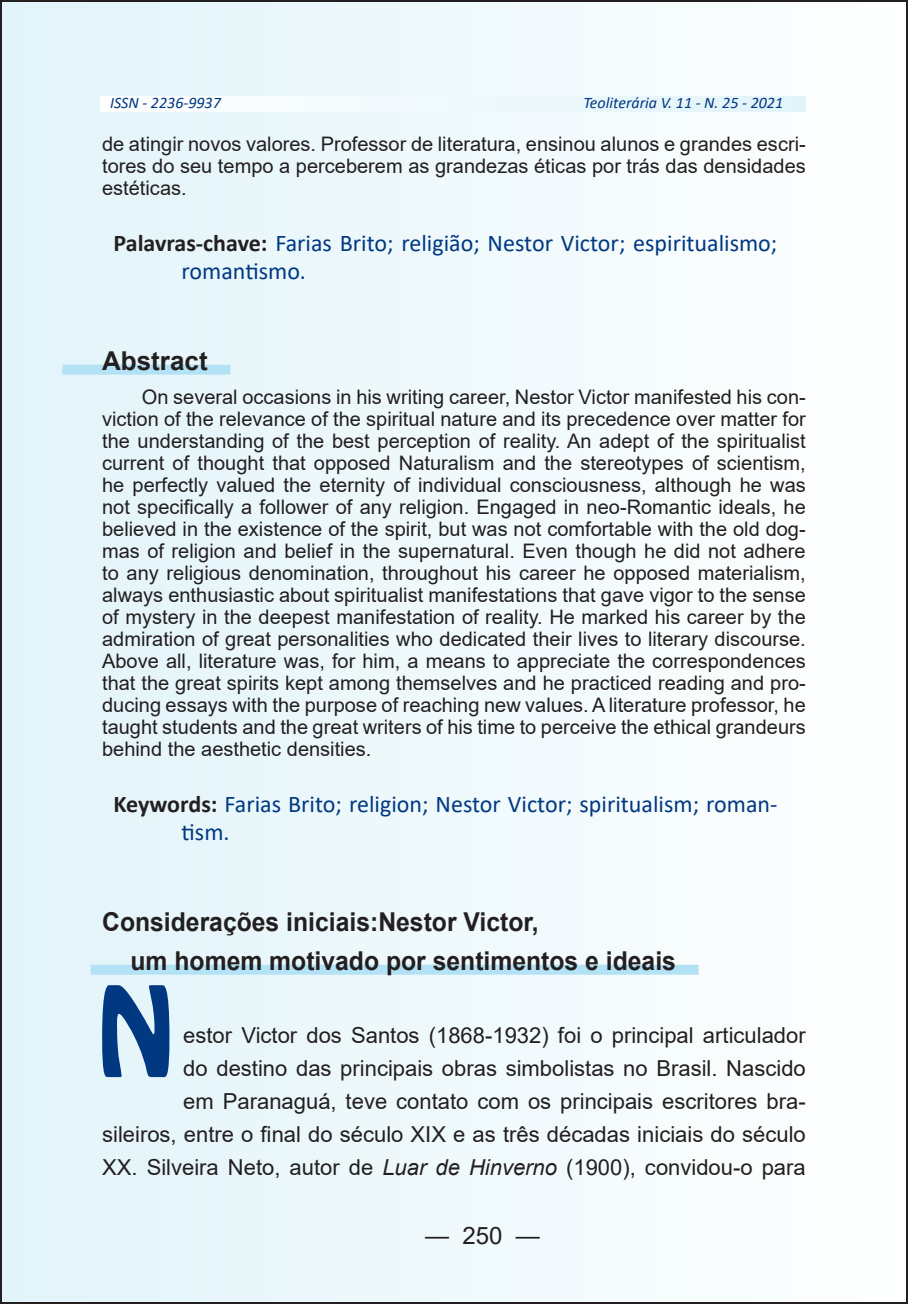
<style>
.page{position:relative;width:908px;height:1304px;background:#fff}
.page>*{position:absolute;margin:0;border:0;box-sizing:border-box;transform-origin:0 0}
.t1{font:110.4px "Hobo Std";color:#003882}
.t2{font:700 26px/39px "Arial";color:#231f20;scale:.95 1}
.t3{font:700 26px "Arial";color:#231f20}
.t4{font:24px/28px "Calibri";color:#003882}
.t5{font:24px "Arial";color:#231f20}
.t6{font:22px/33px "Arial";color:#231f20;text-align:right}
.t7{font:20px/22px "Arial";color:#231f20;text-align:justify}
.t8{font:italic 16px "Calibri";color:#003882}
.s1{font-weight:700;color:#231f20}
.s2{font-style:italic}
</style>
<div class="page">
<div style="left:1px;top:1px;width:905px;height:1302px;background:linear-gradient(to right,#e2f4fa,#fefefe)"></div>
<svg style="left:100px;top:96px;width:705px;height:15px"></svg>
<div style="left:62px;top:365px;width:168px;height:10px;background:#b3e2f6"></div>
<div style="left:91px;top:965px;width:607px;height:10px;background:#b3e2f6"></div>
<p class="t8" style="left:110px;top:92px;width:112px">ISSN - 2236-9937</p>
<p class="t8" style="left:583px;top:92px;width:201px">Teoliterária V. 11 - N. 25 - 2021</p>
<p class="t7" style="left:102px;top:132px;width:704px">de atingir novos valores. Professor de literatura, ensinou alunos e grandes escri&shy;tores do seu tempo a perceberem as grandezas éticas por trás das densidades estéticas.</p>
<p class="t4" style="left:181px;top:228px;width:597px;text-indent:-68px"><span class="s1">Palavras-chave:</span> Farias Brito; religião; Nestor Victor; espiritualismo; romantismo.</p>
<h2 class="t3" style="left:102px;top:343px;width:107px">Abstract</h2>
<p class="t7" style="left:102px;top:386px;width:704px;text-indent:40px">On several occasions in his writing career, Nestor Victor manifested his con&shy;viction of the relevance of the spiritual nature and its precedence over matter for the understanding of the best perception of reality. An adept of the spiritualist current of thought that opposed Naturalism and the stereotypes of scientism, he perfectly valued the eternity of individual consciousness, although he was not specifically a follower of any religion. Engaged in neo-Romantic ideals, he believed in the existence of the spirit, but was not comfortable with the old dog&shy;mas of religion and belief in the supernatural. Even though he did not adhere to any religious denomination, throughout his career he opposed materialism, always enthusiastic about spiritualist manifestations that gave vigor to the sense of mystery in the deepest manifestation of reality. He marked his career by the admiration of great personalities who dedicated their lives to literary discourse.<br>Above all, literature was, for him, a means to appreciate the correspondences that the great spirits kept among themselves and he practiced reading and pro&shy;ducing essays with the purpose of reaching new values. A literature professor, he taught students and the great writers of his time to perceive the ethical grandeurs behind the aesthetic densities.</p>
<p class="t4" style="left:181px;top:789px;width:597px;text-indent:-68px"><span class="s1">Keywords:</span> Farias Brito; religion; Nestor Victor; spiritualism; roman&shy;tism.</p>
<h2 class="t2" style="left:130px;top:903px;width:575px;text-indent:-28px">Considerações iniciais:Nestor Victor,<br>um homem motivado por sentimentos e ideais</h2>
<h1 class="t1" style="left:97px;top:955px;width:80px">N</h1>
<p class="t6" style="left:102px;top:1019px;width:705px">estor Victor dos Santos (1868-1932) foi o principal articulador<br>do destino das principais obras simbolistas no Brasil. Nascido<br>em Paranaguá, teve contato com os principais escritores bra-<br>sileiros, entre o final do século XIX e as três décadas iniciais do século XX. Silveira Neto, autor de <span class="s2">Luar de Hinverno</span> (1900), convidou-o para</p>
<p class="t5" style="left:425px;top:1218px;width:116px">— 250 —</p>
</div>
